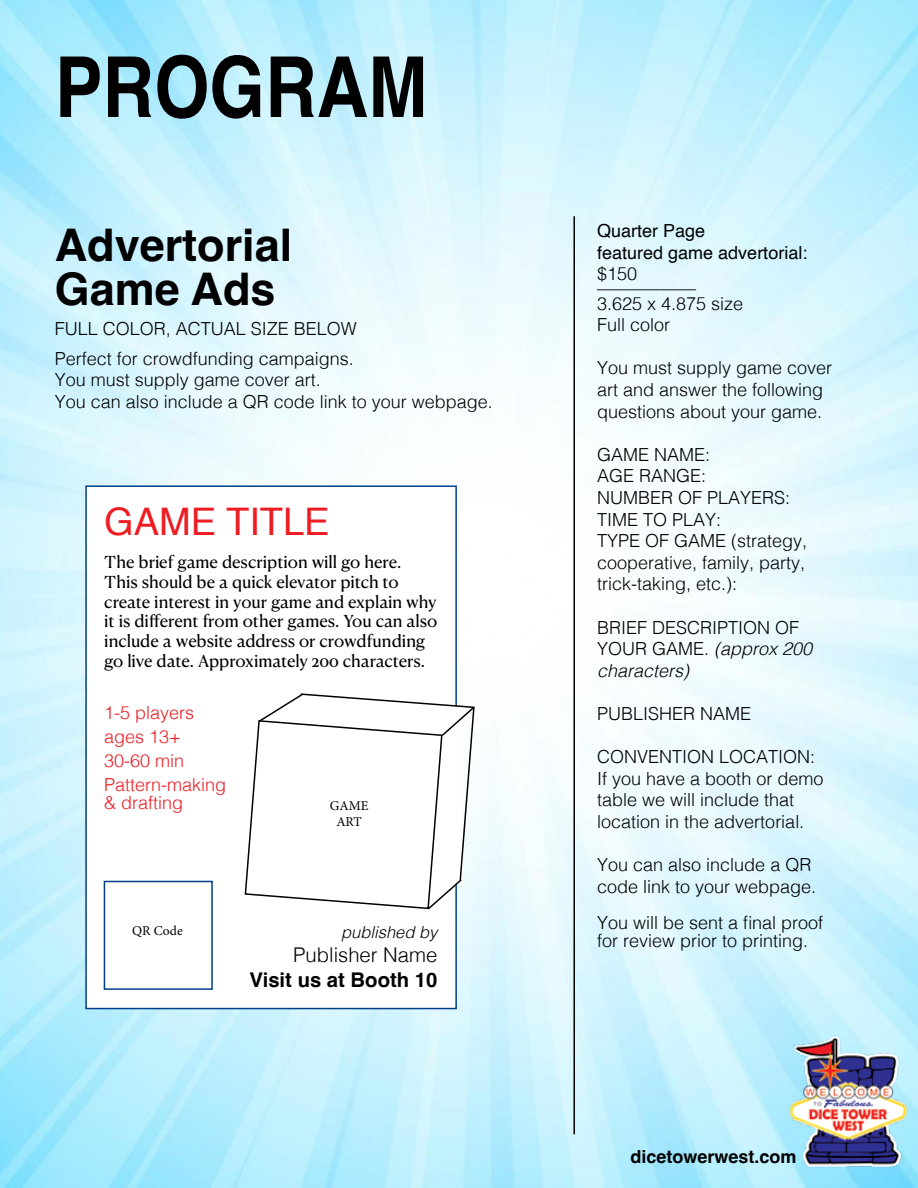
<style>
.page{position:relative;width:918px;height:1188px;background:#fff}
.page>*{position:absolute;margin:0;border:0;box-sizing:border-box;transform-origin:0 0}
.t1{font:700 84px "Helvetica";color:#000;scale:.85 1}
.t2{font:700 45px/43.5px "Helvetica";color:#000}
.t3{font:38.1px "Helvetica";color:#ed1d24}
.t4{font:700 20.25px "Helvetica";color:#000}
.t5{font:300 20.25px "Helvetica";color:#000}
.t6{font:300 18px/21.6px "Helvetica";color:#000}
.t7{font:300 18px/24px "Helvetica";color:#ed1d24}
.t8{font:18px/21.6px "Helvetica";color:#000}
.t9{font:700 18px "Helvetica";color:#000}
.t10{font:16.5px/19.8px "Canela Text";letter-spacing:-.005em;color:#000}
.t11{font:italic 300 16.5px "Helvetica";color:#000}
.t12{font:13.5px/16.2px "Minion Pro";color:#000;text-align:center}
.s1{font-style:italic}
</style>
<div class="page">
<hr style="left:573px;top:216px;width:2px;height:918px;background:#000">
<div style="left:85px;top:485px;width:372px;height:524px;background:#fff;border:2px solid #023f88"></div>
<div style="left:104px;top:881px;width:109px;height:109px;border:2px solid #023f88"></div>
<svg style="left:244px;top:692px;width:231px;height:219px"></svg>
<img style="left:777px;top:1024px;width:141px;height:148px">
<h1 class="t1" style="left:55px;top:36px;width:440px">PROGRAM</h1>
<h2 class="t2" style="left:55px;top:228px;width:239px">Advertorial<br>Game Ads</h2>
<p class="t6" style="left:55px;top:312px;width:304px;line-height:30px">FULL COLOR, ACTUAL SIZE BELOW<br>Perfect for crowdfunding campaigns.</p>
<p class="t6" style="left:55px;top:368px;width:440px">You must supply game cover art.<br>You can also include a QR code link to your webpage.</p>
<h3 class="t3" style="left:104px;top:492px;width:227px">GAME TITLE</h3>
<p class="t10" style="left:104px;top:550px;width:335px">The brief game description will go here.<br>This should be a quick elevator pitch to create interest in your game and explain why it is different from other games. You can also include a website address or crowdfunding go live date. Approximately 200 characters.</p>
<p class="t7" style="left:104px;top:699px;width:124px">1-5 players ages 13+<br>30-60 min<br>Pattern-making</p>
<p class="t7" style="left:104px;top:789px;width:81px">&amp; drafting</p>
<p class="t12" style="left:330px;top:798px;width:40px">GAME<br>ART</p>
<p class="t12" style="left:132px;top:923px;width:52px">QR Code</p>
<p class="t11" style="left:341px;top:918px;width:98px">published by</p>
<p class="t5" style="left:293px;top:938px;width:146px">Publisher Name</p>
<p class="t4" style="left:250px;top:967px;width:189px">Visit us at Booth 10</p>
<p class="t8" style="left:597px;top:221px;width:212px">Quarter Page<br>featured game advertorial:</p>
<p class="t6" style="left:597px;top:262px;width:42px">$150</p>
<p class="t6" style="left:597px;top:270px;width:148px">___________<br>3.625 x 4.875 size<br>Full color</p>
<p class="t6" style="left:597px;top:356px;width:237px">You must supply game cover art and answer the following questions about your game.</p>
<p class="t6" style="left:597px;top:442px;width:212px">GAME NAME:<br>AGE RANGE:<br>NUMBER OF PLAYERS:<br>TIME TO PLAY:<br>TYPE OF GAME (strategy, cooperative, family, party, trick-taking, etc.):</p>
<p class="t6" style="left:597px;top:615px;width:217px">BRIEF DESCRIPTION OF<br>YOUR GAME. <span class="s1">(approx 200 characters)</span></p>
<p class="t6" style="left:597px;top:702px;width:156px">PUBLISHER NAME</p>
<p class="t6" style="left:597px;top:745px;width:228px">CONVENTION LOCATION:<br>If you have a booth or demo table we will include that location in the advertorial.</p>
<p class="t6" style="left:597px;top:853px;width:221px">You can also include a QR code link to your webpage.</p>
<p class="t6" style="left:597px;top:912px;width:228px;line-height:18px">You will be sent a final proof for review prior to printing.</p>
<p class="t9" style="left:630px;top:1145px;width:168px">dicetowerwest.com</p>
</div>
